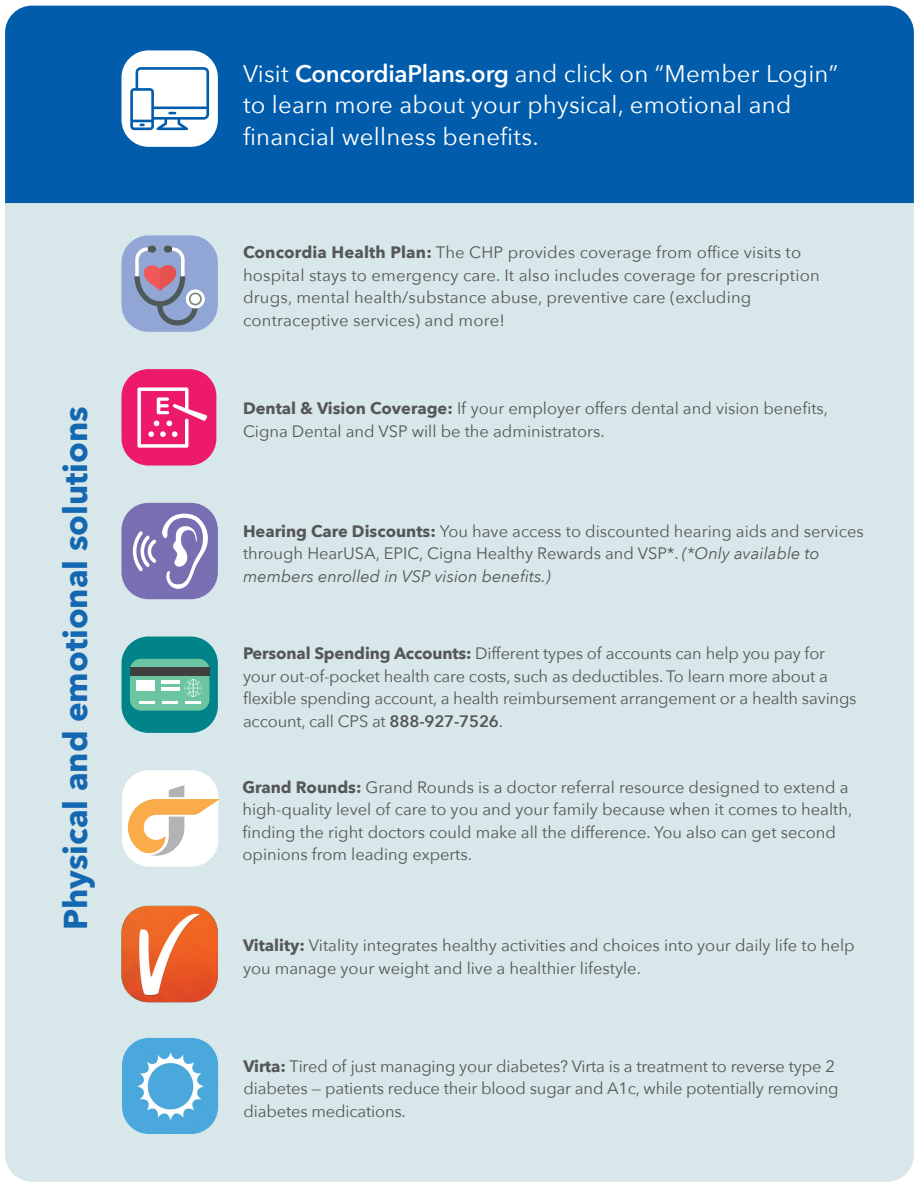
<style>
.page{position:relative;width:918px;height:1188px;background:#fff}
.page>*{position:absolute;margin:0;border:0;box-sizing:border-box;transform-origin:0 0}
.Heading{font:700 33px "Avenir Next";color:#1467b1}
.Solution_heading{font:24px/31.5px "Avenir Next";letter-spacing:.01em;color:#fff}
.Notification{font:16.5px/22.5px "Avenir Next";color:#555659}
.s1{font-weight:600}
.s2{font-weight:700}
.s3{font-style:italic}
</style>
<div class="page">
<div style="left:5px;top:6px;width:909px;height:1176px;background:#d8e7e9;border-radius:27px"></div>
<div style="left:5px;top:6px;width:909px;height:197px;background:#015dab"></div>
<div style="left:122px;top:50px;width:96px;height:97px;background:#fff;border-radius:27px"></div>
<svg style="left:130px;top:67px;width:79px;height:63px"></svg>
<div style="left:122px;top:369px;width:94px;height:97px;background:#ed196b;border-radius:27px"></div>
<svg style="left:137px;top:387px;width:70px;height:61px"></svg>
<div style="left:122px;top:503px;width:96px;height:96px;background:#786fb3;border-radius:27px"></div>
<svg style="left:133px;top:531px;width:23px;height:40px"></svg>
<svg style="left:162px;top:513px;width:46px;height:76px"></svg>
<div style="left:122px;top:235px;width:96px;height:97px;background:#91a6d4;border-radius:27px"></div>
<svg style="left:186px;top:289px;width:19px;height:20px"></svg>
<svg style="left:134px;top:246px;width:68px;height:79px"></svg>
<img style="left:122px;top:906px;width:96px;height:96px">
<div style="left:122px;top:637px;width:96px;height:96px;background:#008489;border-radius:27px"></div>
<div style="left:130px;top:659px;width:79px;height:52px;background:#6ac5a0;border-radius:11px"></div>
<div style="left:130px;top:668px;width:79px;height:8px;background:#403f3f"></div>
<hr style="left:139px;top:701px;width:15px;height:3px;background:#fff">
<hr style="left:162px;top:701px;width:16px;height:3px;background:#fff">
<hr style="left:186px;top:701px;width:15px;height:3px;background:#fff">
<div style="left:136px;top:680px;width:19px;height:11px;background:#fff"></div>
<hr style="left:161px;top:680px;width:19px;height:4px;background:#fff">
<hr style="left:161px;top:687px;width:19px;height:4px;background:#fff">
<svg style="left:184px;top:679px;width:18px;height:18px"></svg>
<div style="left:122px;top:770px;width:96px;height:97px;background:#fff;border-radius:27px"></div>
<img style="left:124px;top:770px;width:96px;height:92px">
<img style="left:122px;top:1038px;width:96px;height:96px">
<p class="Heading" style="left:47px;top:930px;width:526px;rotate:-90deg">Physical and emotional solutions</p>
<p class="Solution_heading" style="left:243px;top:56px;width:597px">Visit <span class="s1">ConcordiaPlans.org</span> and click on “Member Login” to learn more about your physical, emotional and financial wellness benefits.</p>
<p class="Notification" style="left:243px;top:240px;width:578px"><span class="s2">Concordia Health Plan:</span> The CHP provides coverage from office visits to hospital stays to emergency care. It also includes coverage for prescription drugs, mental health/substance abuse, preventive care (excluding contraceptive services) and more!</p>
<p class="Notification" style="left:243px;top:397px;width:587px"><span class="s2">Dental &amp; Vision Coverage:</span> If your employer offers dental and vision benefits,<br>Cigna Dental and VSP will be the administrators.</p>
<p class="Notification" style="left:243px;top:519px;width:622px"><span class="s2">Hearing Care Discounts:</span> You have access to discounted hearing aids and services through HearUSA, EPIC, Cigna Healthy Rewards and VSP*. <span class="s3">(*Only available to members enrolled in VSP vision benefits.)</span></p>
<p class="Notification" style="left:243px;top:642px;width:615px"><span class="s2">Personal Spending Accounts:</span> Different types of accounts can help you pay for your out-of-pocket health care costs, such as deductibles. To learn more about a flexible spending account, a health reimbursement arrangement or a health savings account, call CPS at <span class="s1">888-927-7526</span>.</p>
<p class="Notification" style="left:242px;top:775px;width:611px"><span class="s2">Grand Rounds:</span> Grand Rounds is a doctor referral resource designed to extend a high-quality level of care to you and your family because when it comes to health, finding the right doctors could make all the difference. You also can get second opinions from leading experts.</p>
<p class="Notification" style="left:243px;top:933px;width:613px"><span class="s2">Vitality:</span> Vitality integrates healthy activities and choices into your daily life to help you manage your weight and live a healthier lifestyle.</p>
<p class="Notification" style="left:244px;top:1054px;width:597px"><span class="s2">Virta:</span> Tired of just managing your diabetes? Virta is a treatment to reverse type 2 diabetes — patients reduce their blood sugar and A1c, while potentially removing diabetes medications.</p>
</div>
